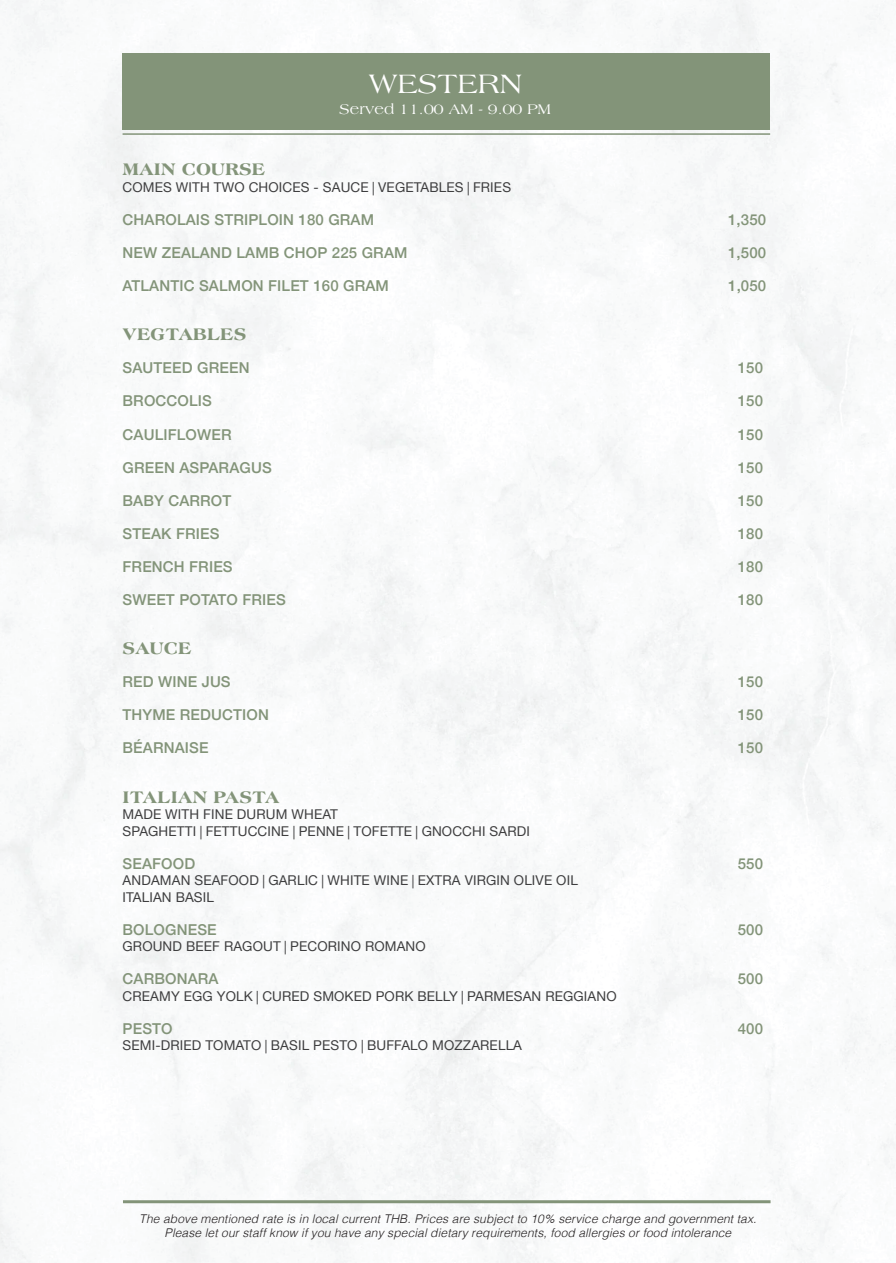
<style>
.page{position:relative;width:896px;height:1263px;background:#fff}
.page>*{position:absolute;margin:0;border:0;box-sizing:border-box;transform-origin:0 0}
.t1{font:28.5px "Americana";letter-spacing:.01em;color:#fff}
.t2{font:800 18px "Americana";letter-spacing:.01em;color:#839479}
.t3{font:500 15px "Helvetica Neue";letter-spacing:.01em;color:#839479}
.t4{font:15px "Americana";letter-spacing:.01em;color:#fff}
.t5{font:13.5px/16.5px "Helvetica Neue";letter-spacing:.01em;color:#3e3e3f}
.t6{font:italic 300 12px/14.4px "Helvetica";letter-spacing:.01em;color:#231f20;text-align:center}
.s1{font-family:"Myriad Pro"}
</style>
<div class="page">
<hr style="left:122px;top:133px;width:647px;height:2px;background:#839479">
<div style="left:122px;top:53px;width:647px;height:77px;background:#839479"></div>
<hr style="left:123px;top:1200px;width:647px;height:3px;background:#839479">
<h1 class="t1" style="left:369px;top:68px;width:154px">WESTERN</h1>
<p class="t4" style="left:339px;top:101px;width:213px">Served 11.00 AM - 9.00 PM</p>
<h2 class="t2" style="left:122px;top:159px;width:144px">MAIN COURSE</h2>
<p class="t5" style="left:122px;top:180px;width:390px">COMES WITH TWO CHOICES - SAUCE <span class="s1">|</span> VEGETABLES <span class="s1">|</span> FRIES</p>
<p class="t3" style="left:122px;top:208px;width:253px">CHAROLAIS STRIPLOIN 180 GRAM</p>
<p class="t3" style="left:727px;top:208px;width:40px">1,350</p>
<p class="t3" style="left:122px;top:241px;width:286px">NEW ZEALAND LAMB CHOP 225 GRAM</p>
<p class="t3" style="left:727px;top:241px;width:40px">1,500</p>
<p class="t3" style="left:122px;top:274px;width:268px">ATLANTIC SALMON FILET 160 GRAM</p>
<p class="t3" style="left:727px;top:274px;width:40px">1,050</p>
<h2 class="t2" style="left:122px;top:324px;width:125px">VEGTABLES</h2>
<p class="t3" style="left:122px;top:356px;width:128px">SAUTEED GREEN</p>
<p class="t3" style="left:737px;top:356px;width:27px">150</p>
<p class="t3" style="left:122px;top:389px;width:91px">BROCCOLIS</p>
<p class="t3" style="left:737px;top:389px;width:27px">150</p>
<p class="t3" style="left:122px;top:422px;width:111px">CAULIFLOWER</p>
<p class="t3" style="left:737px;top:422px;width:27px">150</p>
<p class="t3" style="left:122px;top:455px;width:151px">GREEN ASPARAGUS</p>
<p class="t3" style="left:737px;top:455px;width:27px">150</p>
<p class="t3" style="left:122px;top:488px;width:110px">BABY CARROT</p>
<p class="t3" style="left:737px;top:488px;width:27px">150</p>
<p class="t3" style="left:122px;top:521px;width:98px">STEAK FRIES</p>
<p class="t3" style="left:737px;top:521px;width:27px">180</p>
<p class="t3" style="left:122px;top:554px;width:112px">FRENCH FRIES</p>
<p class="t3" style="left:737px;top:554px;width:27px">180</p>
<p class="t3" style="left:122px;top:587px;width:165px">SWEET POTATO FRIES</p>
<p class="t3" style="left:737px;top:587px;width:27px">180</p>
<h2 class="t2" style="left:122px;top:637px;width:70px">SAUCE</h2>
<p class="t3" style="left:122px;top:670px;width:110px">RED WINE JUS</p>
<p class="t3" style="left:737px;top:670px;width:27px">150</p>
<p class="t3" style="left:122px;top:703px;width:148px">THYME REDUCTION</p>
<p class="t3" style="left:737px;top:703px;width:27px">150</p>
<p class="t3" style="left:122px;top:736px;width:87px">BÉARNAISE</p>
<p class="t3" style="left:737px;top:736px;width:27px">150</p>
<h2 class="t2" style="left:122px;top:786px;width:158px">ITALIAN PASTA</h2>
<p class="t5" style="left:122px;top:807px;width:408px">MADE WITH FINE DURUM WHEAT<br>SPAGHETTI <span class="s1">|</span> FETTUCCINE <span class="s1">|</span> PENNE <span class="s1">|</span> TOFETTE <span class="s1">|</span> GNOCCHI SARDI</p>
<p class="t3" style="left:122px;top:851px;width:74px">SEAFOOD</p>
<p class="t3" style="left:737px;top:851px;width:27px">550</p>
<p class="t5" style="left:122px;top:873px;width:456px">ANDAMAN SEAFOOD <span class="s1">|</span> GARLIC <span class="s1">|</span> WHITE WINE <span class="s1">|</span> EXTRA VIRGIN OLIVE OIL<br>ITALIAN BASIL</p>
<p class="t3" style="left:122px;top:917px;width:96px">BOLOGNESE</p>
<p class="t3" style="left:737px;top:917px;width:27px">500</p>
<p class="t5" style="left:122px;top:939px;width:304px">GROUND BEEF RAGOUT <span class="s1">|</span> PECORINO ROMANO</p>
<p class="t3" style="left:122px;top:967px;width:97px">CARBONARA</p>
<p class="t3" style="left:737px;top:967px;width:27px">500</p>
<p class="t5" style="left:122px;top:988px;width:495px">CREAMY EGG YOLK <span class="s1">|</span> CURED SMOKED PORK BELLY <span class="s1">|</span> PARMESAN REGGIANO</p>
<p class="t3" style="left:122px;top:1016px;width:52px">PESTO</p>
<p class="t3" style="left:737px;top:1016px;width:27px">400</p>
<p class="t5" style="left:122px;top:1038px;width:401px">SEMI-DRIED TOMATO <span class="s1">|</span> BASIL PESTO <span class="s1">|</span> BUFFALO MOZZARELLA</p>
<p class="t6" style="left:139px;top:1210px;width:618px">The above mentioned rate is in local current THB. Prices are subject to 10% service charge and government tax.<br>Please let our staff know if you have any special dietary requirements, food allergies or food intolerance</p>
</div>
